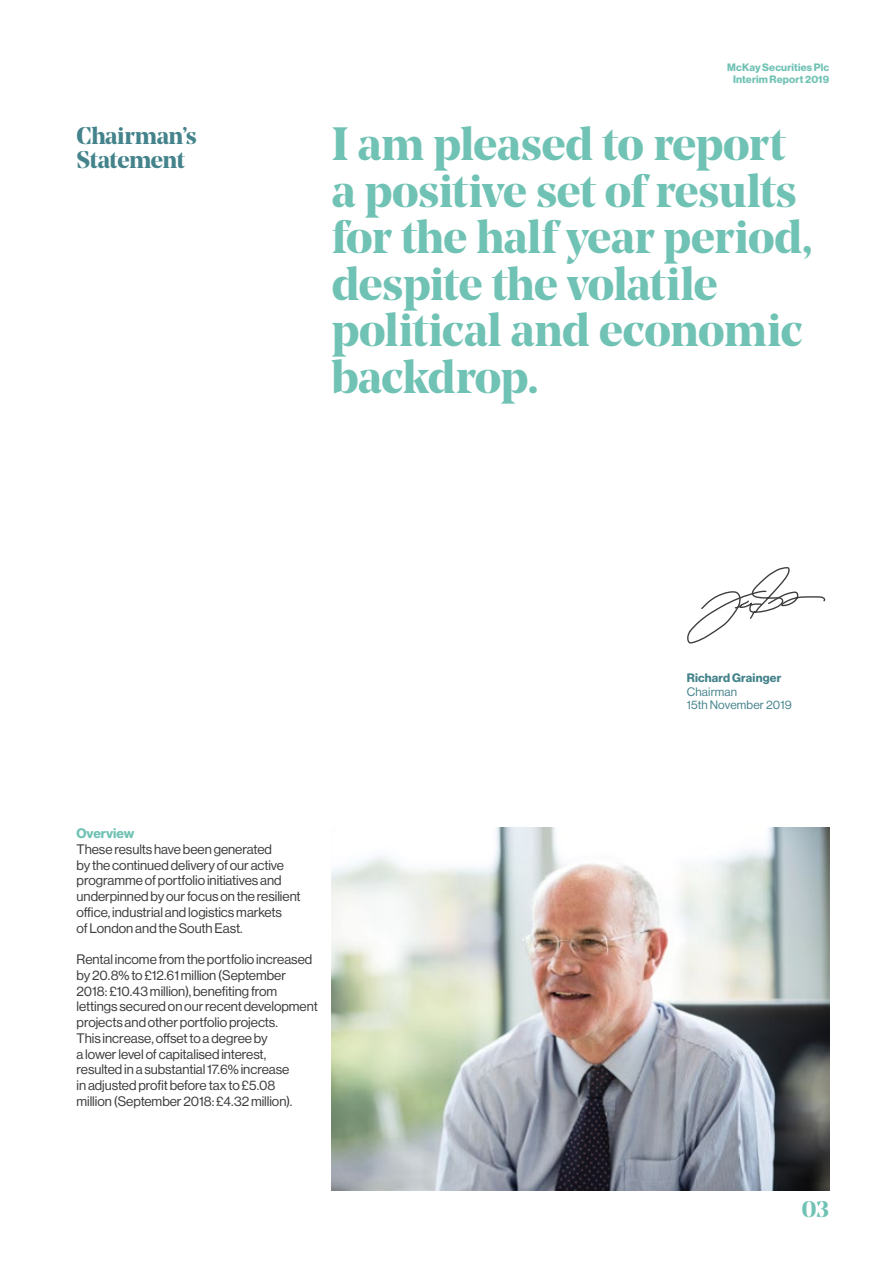
<style>
.page{position:relative;width:893px;height:1263px;background:#fff}
.page>*{position:absolute;margin:0;border:0;box-sizing:border-box;transform-origin:0 0}
.t1{font:700 46.5px/46.5px "Noe Display";letter-spacing:-.01em;color:#70c2b4}
.t2{font:700 24px/24px "Noe Display";letter-spacing:-.02em;color:#44838b}
.t3{font:700 22.5px "Noe Display";color:#70c2b4}
.t4{font:13.5px/15.8px "N Haas Grotesk DS Std 55 Rg";color:#3c3c3b}
.t5{font:13.5px "N Haas Grotesk DS Std 75 Bd";color:#70c2b4}
.t6{font:12px/13.5px "N Haas Grotesk DS Std 55 Rg";letter-spacing:.015em;color:#44838b}
.t7{font:12px "N Haas Grotesk DS Std 75 Bd";letter-spacing:.015em;color:#44838b}
.t8{font:10.5px/12px "N Haas Grotesk DS Std 75 Bd";letter-spacing:.015em;color:#70c2b4;text-align:center}
</style>
<div class="page">
<img style="left:332px;top:828px;width:497px;height:363px">
<svg style="left:687px;top:567px;width:139px;height:76px"></svg>
<p class="t8" style="left:727px;top:62px;width:104px">McKay Securities Plc<br>Interim Report 2019</p>
<h2 class="t2" style="left:77px;top:124px;width:122px">Chairman’s<br>Statement</h2>
<h1 class="t1" style="left:332px;top:120px;width:483px">I am pleased to report a positive set of results for the half year period, despite the volatile political and economic backdrop.</h1>
<p class="t5" style="left:77px;top:825px;width:59px">Overview</p>
<p class="t4" style="left:77px;top:841px;width:226px">These results have been generated<br>by the continued delivery of our active programme of portfolio initiatives and underpinned by our focus on the resilient office, industrial and logistics markets<br>of London and the South East.</p>
<p class="t4" style="left:77px;top:952px;width:243px">Rental income from the portfolio increased by 20.8% to £12.61 million (September 2018: £10.43 million), benefiting from lettings secured on our recent development projects and other portfolio projects.<br>This increase, offset to a degree by<br>a lower level of capitalised interest,<br>resulted in a substantial 17.6% increase<br>in adjusted profit before tax to £5.08<br>million (September 2018: £4.32 million).</p>
<p class="t7" style="left:687px;top:671px;width:96px">Richard Grainger</p>
<p class="t6" style="left:687px;top:685px;width:106px">Chairman<br>15th November 2019</p>
<h3 class="t3" style="left:801px;top:1195px;width:29px">03</h3>
</div>
